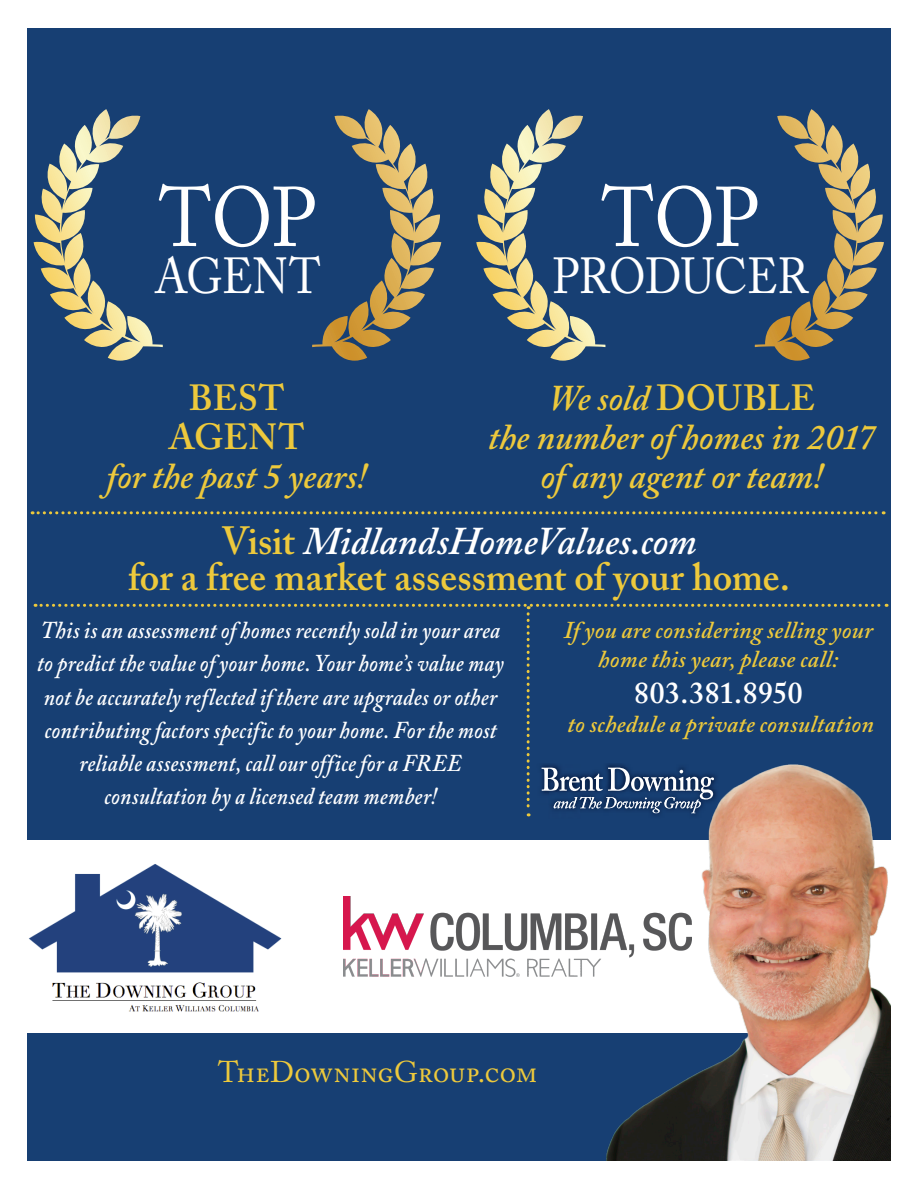
<style>
.page{position:relative;width:918px;height:1188px;background:#fff}
.page>*{position:absolute;margin:0;border:0;box-sizing:border-box;transform-origin:0 0}
.t1{font:83.7px "Adobe Caslon Pro";letter-spacing:-.005em;color:#fff;scale:.88 1}
.t2{font:50.25px "Adobe Caslon Pro";letter-spacing:-.01em;color:#fff;scale:.88 1}
.t3{font:600 39.15px/36.2px "Adobe Caslon Pro";letter-spacing:-.005em;color:#edc93c;text-align:center}
.t4{font:italic 600 36.15px/39.2px "Adobe Caslon Pro";color:#edc93c;text-align:center}
.t5{font:600 30.15px "Adobe Caslon Pro";letter-spacing:.015em;color:#fff}
.t6{font:29.85px "Adobe Caslon Pro";color:#edc93c}
.t7{font:italic 600 24.15px/33.2px "Adobe Caslon Pro";letter-spacing:.015em;color:#fff;text-align:center;scale:.88 1}
.t8{font:italic 600 24.15px/29px "Adobe Caslon Pro";letter-spacing:.015em;color:#edc93c;text-align:center}
.s1{font-style:normal}
.s2{font-style:italic;color:#fff}
</style>
<div class="page">
<div style="left:27px;top:28px;width:864px;height:1132px;background:#173f73"></div>
<div style="left:27px;top:840px;width:864px;height:193px;background:#fff"></div>
<svg style="left:32px;top:511px;width:852px;height:3px"></svg>
<svg style="left:34px;top:125px;width:129px;height:236px"></svg>
<svg style="left:312px;top:115px;width:129px;height:246px"></svg>
<svg style="left:476px;top:125px;width:130px;height:236px"></svg>
<svg style="left:754px;top:115px;width:130px;height:246px"></svg>
<svg style="left:35px;top:604px;width:852px;height:212px"></svg>
<img style="left:567px;top:753px;width:324px;height:407px">
<img style="left:344px;top:896px;width:347px;height:81px">
<img style="left:28px;top:864px;width:254px;height:148px">
<p class="t1" style="left:159px;top:168px;width:180px">TOP</p>
<p class="t2" style="left:155px;top:247px;width:190px">AGENT</p>
<p class="t1" style="left:602px;top:168px;width:180px">TOP</p>
<p class="t2" style="left:552px;top:247px;width:293px">PRODUCER</p>
<p class="t4" style="left:107px;top:378px;width:262px"><span class="s1">BEST<br>AGENT<br></span>for the past 5 years!</p>
<p class="t4" style="left:488px;top:378px;width:389px">We sold <span class="s1">DOUBLE<br></span>the number of homes in 2017 of any agent or team!</p>
<p class="t3" style="left:128px;top:522px;width:663px">Visit <span class="s2">MidlandsHomeValues.com<br></span>for a free market assessment of your home.</p>
<p class="t7" style="left:37px;top:613px;width:532px">This is an assessment of homes recently sold in your area to predict the value of your home. Your home’s value may not be accurately reflected if there are upgrades or other contributing factors specific to your home. For the most reliable assessment, call our office for a FREE consultation by a licensed team member!</p>
<p class="t8" style="left:564px;top:616px;width:311px">If you are considering selling your home this year, please call:</p>
<p class="t5" style="left:634px;top:675px;width:170px">803.381.8950</p>
<p class="t8" style="left:568px;top:709px;width:308px">to schedule a private consultation</p>
<p class="t6" style="left:218px;top:1054px;width:321px">TheDowningGroup.com</p>
</div>
